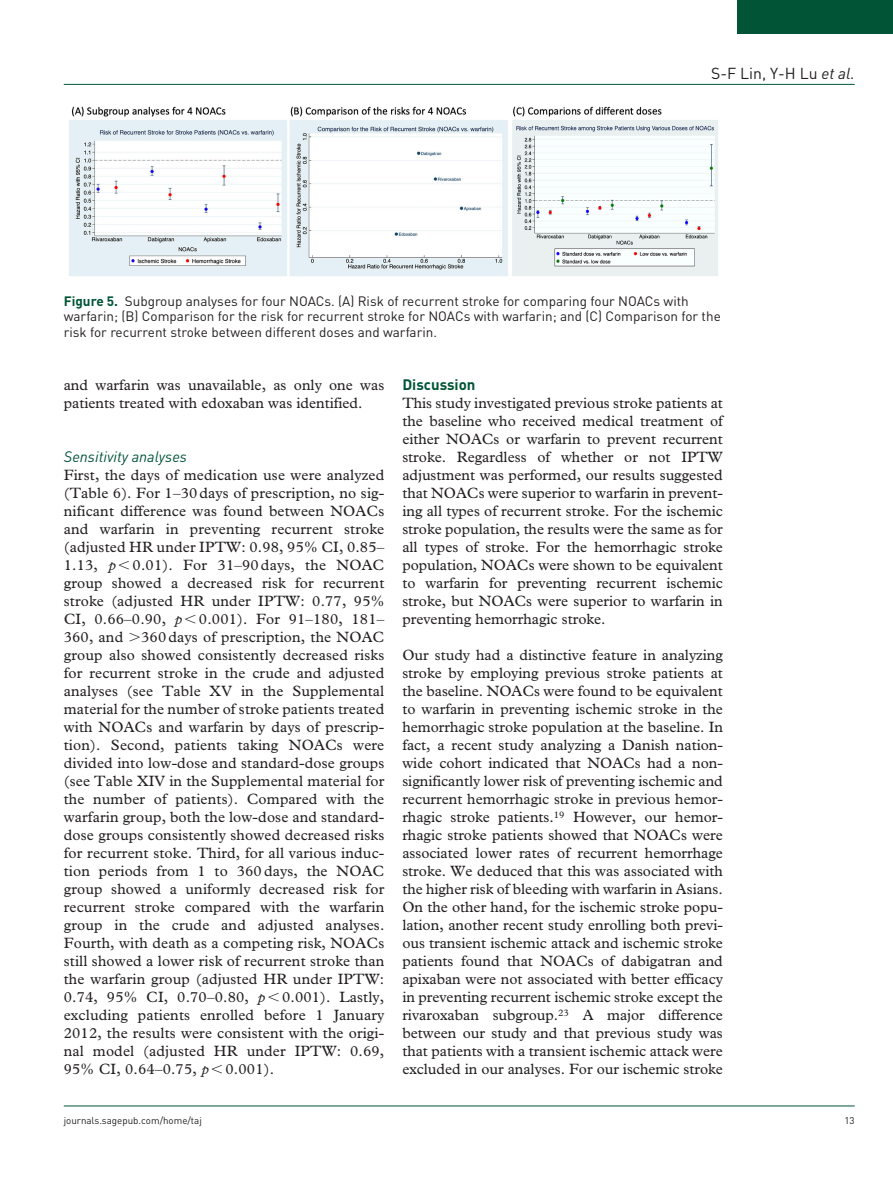
<style>
.page{position:relative;width:893px;height:1191px;background:#fff}
.page>*{position:absolute;margin:0;border:0;box-sizing:border-box;transform-origin:0 0}
.t1{font:15.75px "DIN";color:#231f20}
.t2{font:15px/18px "Plantin Std";color:#231f20;text-align:justify}
.t3{font:italic 15px "DIN";color:#015436}
.t4{font:700 15px "DIN";color:#015436}
.t5{font:13.5px/15.8px "DIN";color:#231f20}
.t6{font:9.75px "DIN";color:#231f20}
.s1{font-style:italic}
.s2{font-weight:700;color:#015436}
</style>
<div class="page">
<hr style="left:64px;top:84px;width:791px;height:1px;background:#015436">
<hr style="left:64px;top:1105px;width:791px;height:1px;background:#015436">
<div style="left:738px;top:0;width:155px;height:34px;background:#015436"></div>
<img style="left:69px;top:106px;width:649px;height:170px">
<p class="t1" style="left:711px;top:63px;width:145px">S-F Lin, Y-H Lu <span class="s1">et al.</span></p>
<p class="t5" style="left:64px;top:292px;width:659px"><span class="s2">Figure 5.</span> Subgroup analyses for four NOACs. (A) Risk of recurrent stroke for comparing four NOACs with warfarin; (B) Comparison for the risk for recurrent stroke for NOACs with warfarin; and (C) Comparison for the risk for recurrent stroke between different doses and warfarin.</p>
<p class="t2" style="left:64px;top:376px;width:322px">and warfarin was unavailable, as only one was patients treated with edoxaban was identified.</p>
<p class="t3" style="left:64px;top:447px;width:125px">Sensitivity analyses</p>
<p class="t2" style="left:64px;top:466px;width:322px">First, the days of medication use were analyzed (Table 6). For 1–30 days of prescription, no sig&shy;nificant difference was found between NOACs and warfarin in preventing recurrent stroke (adjusted HR under IPTW: 0.98, 95% CI, 0.85– 1.13, <span class="s1">p</span> 0.01). For 31–90 days, the NOAC group showed a decreased risk for recurrent stroke (adjusted HR under IPTW: 0.77, 95% CI, 0.66–0.90, <span class="s1">p</span> 0.001). For 91–180, 181– 360, and 360 days of prescription, the NOAC group also showed consistently decreased risks for recurrent stroke in the crude and adjusted analyses (see Table XV in the Supplemental material for the number of stroke patients treated with NOACs and warfarin by days of prescrip&shy;tion). Second, patients taking NOACs were divided into low-dose and standard-dose groups (see Table XIV in the Supplemental material for the number of patients). Compared with the warfarin group, both the low-dose and standard&shy;dose groups consistently showed decreased risks for recurrent stoke. Third, for all various induc&shy;tion periods from 1 to 360days, the NOAC group showed a uniformly decreased risk for recurrent stroke compared with the warfarin group in the crude and adjusted analyses.<br>Fourth, with death as a competing risk, NOACs still showed a lower risk of recurrent stroke than the warfarin group (adjusted HR under IPTW:<br>0.74, 95% CI, 0.70–0.80, <span class="s1">p</span> 0.001). Lastly, excluding patients enrolled before 1 January 2012, the results were consistent with the origi&shy;nal model (adjusted HR under IPTW: 0.69, 95% CI, 0.64–0.75, <span class="s1">p</span> 0.001).</p>
<p class="t4" style="left:402px;top:375px;width:75px">Discussion</p>
<p class="t2" style="left:402px;top:394px;width:322px">This study investigated previous stroke patients at the baseline who received medical treatment of either NOACs or warfarin to prevent recurrent stroke. Regardless of whether or not IPTW adjustment was performed, our results suggested that NOACs were superior to warfarin in prevent&shy;ing all types of recurrent stroke. For the ischemic stroke population, the results were the same as for all types of stroke. For the hemorrhagic stroke population, NOACs were shown to be equivalent to warfarin for preventing recurrent ischemic stroke, but NOACs were superior to warfarin in preventing hemorrhagic stroke.</p>
<p class="t2" style="left:402px;top:646px;width:322px">Our study had a distinctive feature in analyzing stroke by employing previous stroke patients at the baseline. NOACs were found to be equivalent to warfarin in preventing ischemic stroke in the hemorrhagic stroke population at the baseline. In fact, a recent study analyzing a Danish nation&shy;wide cohort indicated that NOACs had a non&shy;significantly lower risk of preventing ischemic and recurrent hemorrhagic stroke in previous hemor&shy;rhagic stroke patients.<sup>19</sup> However, our hemor&shy;rhagic stroke patients showed that NOACs were associated lower rates of recurrent hemorrhage stroke. We deduced that this was associated with the higher risk of bleeding with warfarin in Asians.<br>On the other hand, for the ischemic stroke popu&shy;lation, another recent study enrolling both previ&shy;ous transient ischemic attack and ischemic stroke patients found that NOACs of dabigatran and apixaban were not associated with better efficacy in preventing recurrent ischemic stroke except the rivaroxaban subgroup.<sup>23</sup> A major difference between our study and that previous study was that patients with a transient ischemic attack were excluded in our analyses. For our ischemic stroke</p>
<p class="t6" style="left:64px;top:1114px;width:140px">journals.sagepub.com/home/taj</p>
<p class="t6" style="left:844px;top:1114px;width:12px">13</p>
</div>
